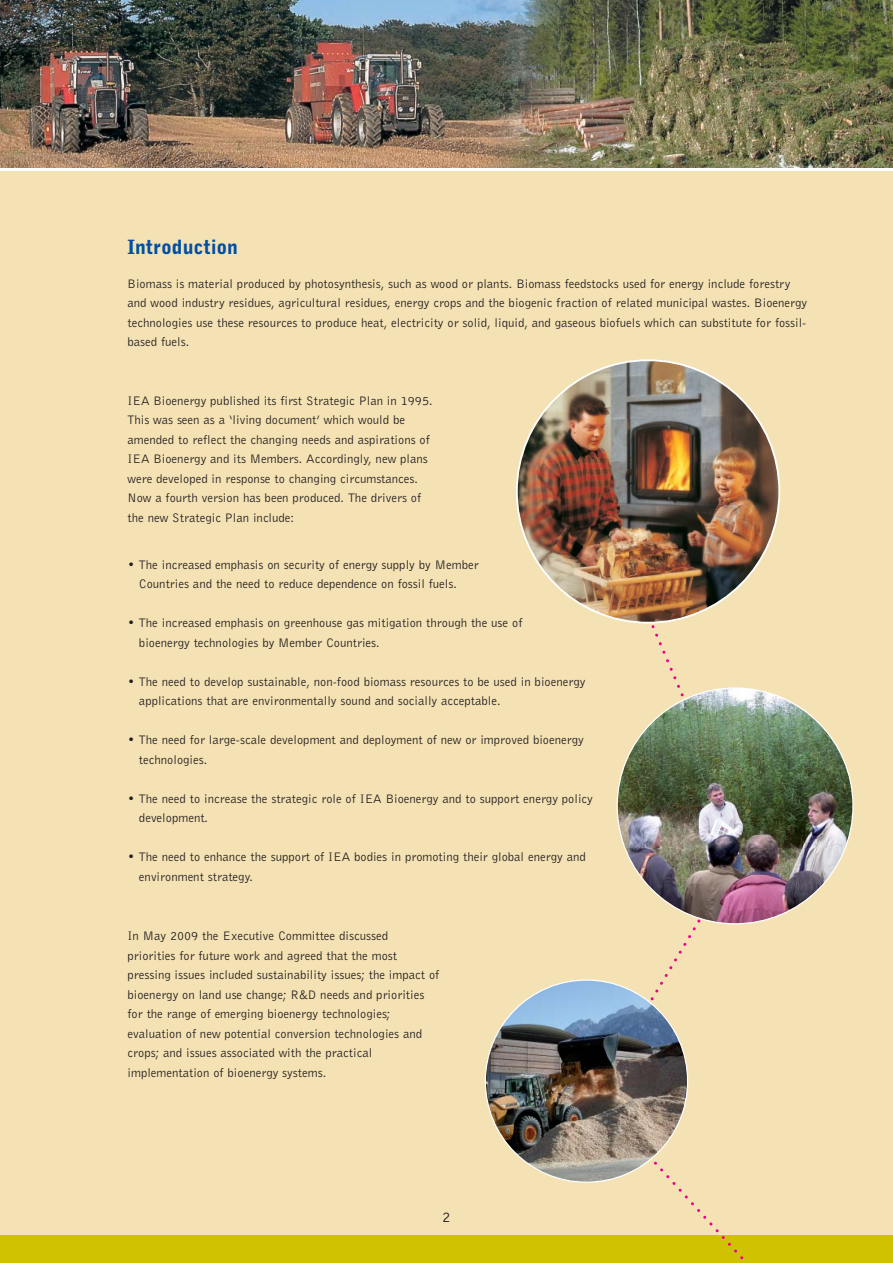
<style>
.page{position:relative;width:893px;height:1263px;background:#fff}
.page>*{position:absolute;margin:0;border:0;box-sizing:border-box;transform-origin:0 0}
.t1{font:900 19.5px "Bell Gothic";color:#034ea2}
.t2{font:15px "Bell Gothic BT";color:#231f20}
.t3{font:12.75px/19.5px "Bell Gothic BT";color:#231f20}
</style>
<div class="page">
<div style="left:0;top:172px;width:893px;height:1091px;background:#f5e2b4"></div>
<div style="left:0;top:1235px;width:893px;height:28px;background:#d0c200"></div>
<img style="left:0;top:0;width:893px;height:168px">
<svg style="left:592px;top:540px;width:179px;height:720px"></svg>
<img style="left:617px;top:688px;width:236px;height:236px;border-radius:50%">
<img style="left:485px;top:980px;width:202px;height:202px;border-radius:50%">
<img style="left:517px;top:360px;width:262px;height:263px;border-radius:50%">
<h1 class="t1" style="left:128px;top:240px;width:112px">Introduction</h1>
<p class="t3" style="left:128px;top:275px;width:681px">Biomass is material produced by photosynthesis, such as wood or plants. Biomass feedstocks used for energy include forestry and wood industry residues, agricultural residues, energy crops and the biogenic fraction of related municipal wastes. Bioenergy technologies use these resources to produce heat, electricity or solid, liquid, and gaseous biofuels which can substitute for fossil&shy;based fuels.</p>
<p class="t3" style="left:128px;top:392px;width:307px">IEA Bioenergy published its first Strategic Plan in 1995.<br>This was seen as a ‘living document’ which would be amended to reflect the changing needs and aspirations of IEA Bioenergy and its Members. Accordingly, new plans were developed in response to changing circumstances.<br>Now a fourth version has been produced. The drivers of the new Strategic Plan include:</p>
<p class="t3" style="left:139px;top:556px;width:341px;text-indent:-11px">• The increased emphasis on security of energy supply by Member<br>Countries and the need to reduce dependence on fossil fuels.</p>
<p class="t3" style="left:139px;top:614px;width:385px;text-indent:-11px">• The increased emphasis on greenhouse gas mitigation through the use of bioenergy technologies by Member Countries.</p>
<p class="t3" style="left:139px;top:673px;width:448px;text-indent:-11px">• The need to develop sustainable, non-food biomass resources to be used in bioenergy applications that are environmentally sound and socially acceptable.</p>
<p class="t3" style="left:139px;top:731px;width:446px;text-indent:-11px">• The need for large-scale development and deployment of new or improved bioenergy technologies.</p>
<p class="t3" style="left:139px;top:790px;width:455px;text-indent:-11px">• The need to increase the strategic role of IEA Bioenergy and to support energy policy development.</p>
<p class="t3" style="left:139px;top:848px;width:448px;text-indent:-11px">• The need to enhance the support of IEA bodies in promoting their global energy and environment strategy.</p>
<p class="t3" style="left:128px;top:927px;width:313px">In May 2009 the Executive Committee discussed<br>priorities for future work and agreed that the most pressing issues included sustainability issues; the impact of bioenergy on land use change; R&amp;D needs and priorities for the range of emerging bioenergy technologies; evaluation of new potential conversion technologies and crops; and issues associated with the practical implementation of bioenergy systems.</p>
<p class="t2" style="left:442px;top:1212px;width:10px">2</p>
</div>
